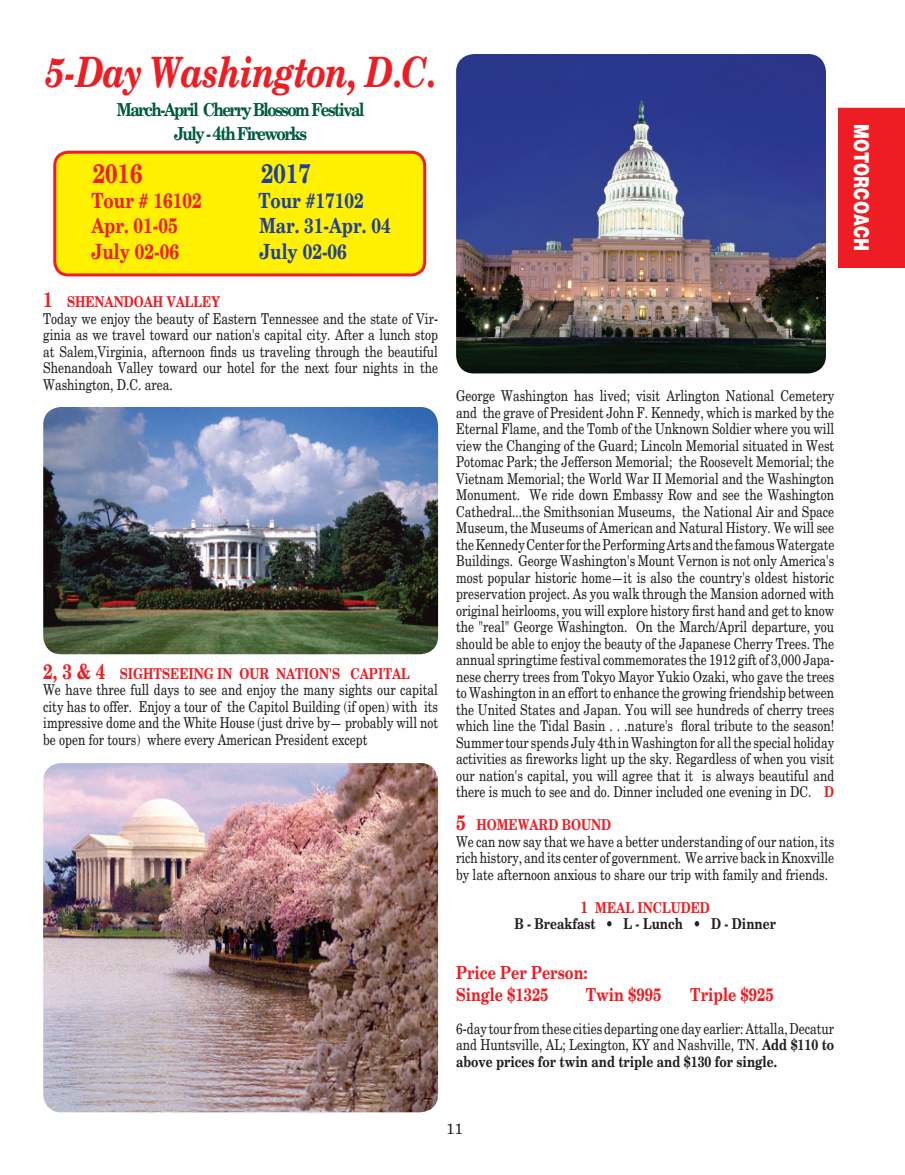
<style>
.page{position:relative;width:905px;height:1175px;background:#fff}
.page>*{position:absolute;margin:0;border:0;box-sizing:border-box;transform-origin:0 0}
.t1{font:italic 700 42px "New Century Schlbk";letter-spacing:-.025em;color:#ee1d23;scale:.8 1}
.t2{font:700 27px "New Century Schlbk";color:#ee1d23;scale:.8 1}
.t3{font:700 27px "New Century Schlbk";color:#214099;scale:.8 1}
.t4{font:700 21px "New Century Schlbk";color:#214099;scale:.8 1}
.t5{font:700 21px "New Century Schlbk";color:#ee1d23;scale:.8 1}
.t6{font:900 21px "Helvetica";color:#fff;scale:.75 1}
.t7{font:700 18px "New Century Schlbk";letter-spacing:-.1em;color:#005940;scale:.85 1}
.t8{font:700 18px/21.6px "New Century Schlbk";color:#ee1d23;scale:.8 1}
.t9{font:15px/16.5px "New Century Schlbk";color:#231f20;scale:.8 1}
.t10{font:700 15px/16.5px "New Century Schlbk";color:#231f20;text-align:center;scale:.8 1}
.t11{font:15px "New Century Schlbk";color:#231f20}
.s1{font-size:19.5px}
.s2{font-weight:700;font-size:21px;color:#ee1d23}
.s3{font-weight:700;color:#ee1d23}
.s4{font-size:16.5px;color:#ee1d23}
.s5{color:#ee1d23}
.s6{font-weight:700}
</style>
<div class="page">
<div style="left:55px;top:152px;width:369px;height:123px;background:#fff101;border-radius:14px"></div>
<div style="left:53px;top:151px;width:373px;height:125px;border:3px solid #ee1d23;border-radius:14px"></div>
<div style="left:838px;top:108px;width:66px;height:159px;background:#ee1d23"></div>
<img style="left:456px;top:54px;width:370px;height:319px">
<img style="left:43px;top:763px;width:395px;height:349px">
<img style="left:43px;top:407px;width:395px;height:247px">
<h1 class="t1" style="left:46px;top:51px;width:489px">5-Day Washington, D.C.</h1>
<p class="t7" style="left:117px;top:100px;width:293px">March-April Cherry Blossom Festival</p>
<p class="t7" style="left:174px;top:124px;width:158px">July - <span class="s1">4</span>th Fireworks</p>
<h2 class="t2" style="left:93px;top:159px;width:63px">2016</h2>
<h2 class="t3" style="left:261px;top:159px;width:63px">2017</h2>
<h3 class="t5" style="left:91px;top:190px;width:139px">Tour # 16102</h3>
<h3 class="t4" style="left:258px;top:190px;width:133px">Tour #17102</h3>
<h3 class="t5" style="left:91px;top:215px;width:109px">Apr. 01-05</h3>
<h3 class="t4" style="left:259px;top:215px;width:166px">Mar. 31-Apr. 04</h3>
<h3 class="t5" style="left:91px;top:240px;width:111px">July 02-06</h3>
<h3 class="t4" style="left:259px;top:240px;width:111px">July 02-06</h3>
<p class="t9" style="left:43px;top:294px;width:495px"><span class="s2">1</span> <span class="s3">SHENANDOAH VALLEY<br></span>Today we enjoy the beauty of Eastern Tennessee and the state of Vir&shy;ginia as we travel toward our nation's capital city. After a lunch stop at Salem,Virginia, afternoon finds us traveling through the beautiful Shenandoah Valley toward our hotel for the next four nights in the Washington, D.C. area.</p>
<p class="t9" style="left:43px;top:665px;width:495px"><span class="s2">2, 3 &amp; 4</span> <span class="s3">SIGHTSEEING IN OUR NATION'S CAPITAL<br></span>We have three full days to see and enjoy the many sights our capital city has to offer. Enjoy a tour of the Capitol Building (if open) with its impressive dome and the White House (just drive by— probably will not be open for tours) where every American President except</p>
<p class="t9" style="left:456px;top:388px;width:474px;text-align:justify">George Washington has lived; visit Arlington National Cemetery and the grave of President John F. Kennedy, which is marked by the Eternal Flame, and the Tomb of the Unknown Soldier where you will view the Changing of the Guard; Lincoln Memorial situated in West Potomac Park; the Jefferson Memorial; the Roosevelt Memorial; the Vietnam Memorial; the World War II Memorial and the Washington Monument. We ride down Embassy Row and see the Washington Cathedral...the Smithsonian Museums, the National Air and Space Museum, the Museums of American and Natural History. We will see the Kennedy Center for the Performing Arts and the famous Watergate Buildings. George Washington's Mount Vernon is not only America's most popular historic home—it is also the country's oldest historic preservation project. As you walk through the Mansion adorned with original heirlooms, you will explore history first hand and get to know the "real" George Washington. On the March/April departure, you should be able to enjoy the beauty of the Japanese Cherry Trees. The annual springtime festival commemorates the 1912 gift of 3,000 Japa&shy;nese cherry trees from Tokyo Mayor Yukio Ozaki, who gave the trees to Washington in an effort to enhance the growing friendship between the United States and Japan. You will see hundreds of cherry trees which line the Tidal Basin . . .nature's floral tribute to the season!<br>Summer tour spends July 4th in Washington for all the special holiday activities as fireworks light up the sky. Regardless of when you visit our nation's capital, you will agree that it is always beautiful and there is much to see and do. Dinner included one evening in DC. <span class="s3">D</span></p>
<p class="t9" style="left:456px;top:817px;width:474px"><span class="s2">5</span> <span class="s3">HOMEWARD BOUND<br></span>We can now say that we have a better understanding of our nation, its rich history, and its center of government. We arrive back in Knoxville by late afternoon anxious to share our trip with family and friends.</p>
<p class="t10" style="left:514px;top:900px;width:328px"><span class="s4">1</span> <span class="s5">MEAL INCLUDED<br></span>B - Breakfast • L - Lunch • D - Dinner</p>
<p class="t8" style="left:456px;top:962px;width:166px">Price Per Person:<br>Single $1325</p>
<p class="t8" style="left:585px;top:984px;width:96px">Twin $995</p>
<p class="t8" style="left:690px;top:984px;width:106px">Triple $925</p>
<p class="t9" style="left:456px;top:1020px;width:474px;text-align:justify">6-day tour from these cities departing one day earlier: Attalla, Decatur and Huntsville, AL; Lexington, KY and Nashville, TN. <span class="s6">Add $110 to above prices for twin and triple and $130 for single.</span></p>
<h3 class="t6" style="left:876px;top:124px;width:172px;rotate:90deg">MOTORCOACH</h3>
<p class="t11" style="left:446px;top:1120px;width:18px">11</p>
</div>
